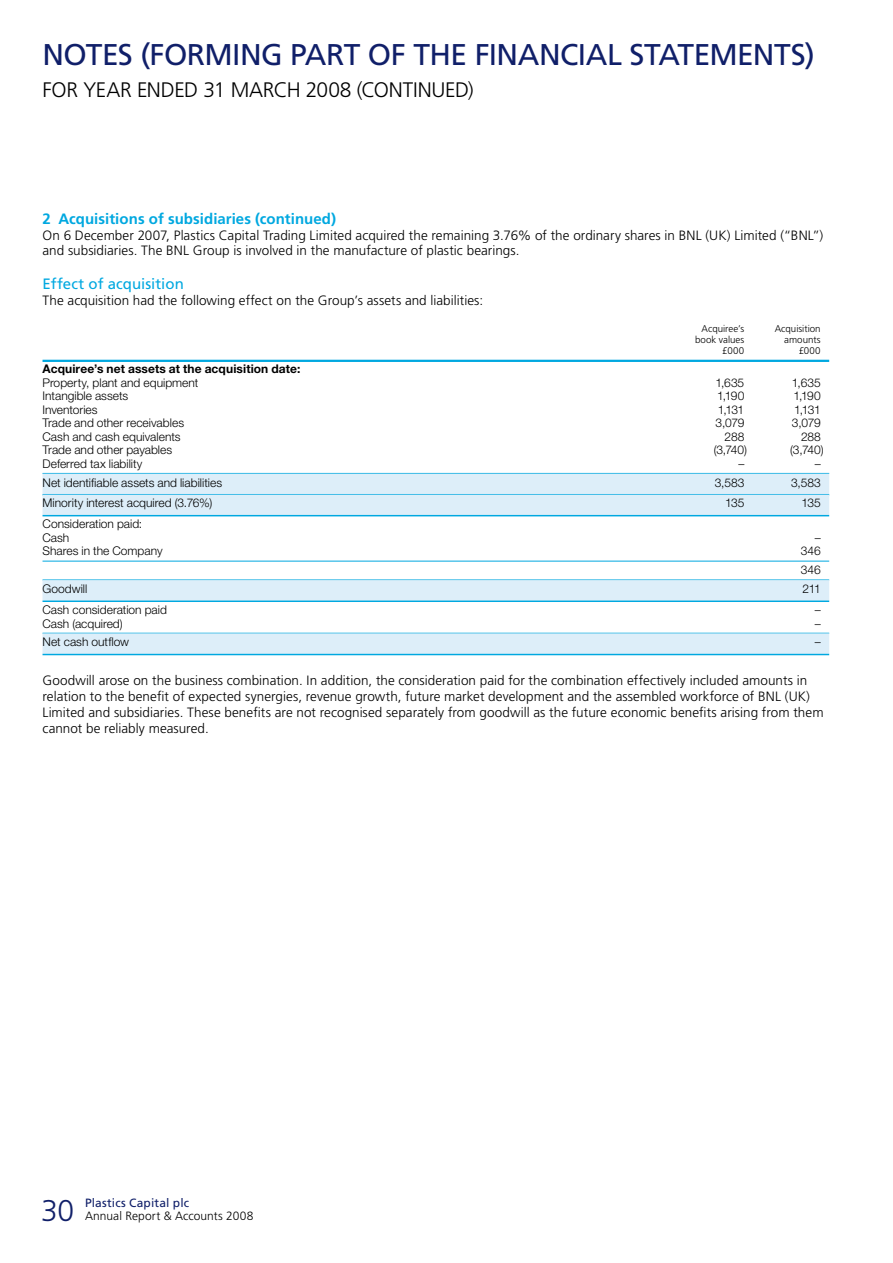
<style>
.page{position:relative;width:893px;height:1263px;background:#fff}
.page>*{position:absolute;margin:0;border:0;box-sizing:border-box;transform-origin:0 0}
.t1{font:30px "Frutiger LT Std";letter-spacing:-.02em;color:#101f69}
.t2{font:300 30px "Frutiger LT Std";color:#101f69}
.t3{font:300 21px "Frutiger LT Std";letter-spacing:-.01em;color:#000}
.t4{font:700 15px "Frutiger LT Std";color:#00a8e0}
.t5{font:15px "Frutiger LT Std";letter-spacing:.005em;color:#00a8e0}
.t6{font:300 13.5px/15.8px "Frutiger LT Std";letter-spacing:.005em;color:#000}
.t7{font:300 12px/13.5px "Helvetica Neue LT Std";color:#000}
.t8{font:700 12px "Helvetica Neue LT Std";letter-spacing:.01em;color:#000}
.t9{font:300 12px "Frutiger LT Std";letter-spacing:.005em;color:#000}
.t10{font:12px "Frutiger LT Std";letter-spacing:.015em;color:#101f69}
.t11{font:300 9.75px "Frutiger LT Std";color:#000}
</style>
<div class="page">
<hr style="left:43px;top:360px;width:786px;height:2px;background:#00a8e0">
<hr style="left:43px;top:473px;width:786px;height:1px;background:#00a8e0">
<div style="left:43px;top:474px;width:786px;height:20px;background:#ddeef9"></div>
<hr style="left:43px;top:494px;width:786px;height:1px;background:#00a8e0">
<div style="left:43px;top:495px;width:786px;height:20px;background:#ddeef9"></div>
<hr style="left:43px;top:515px;width:786px;height:1px;background:#00a8e0">
<hr style="left:43px;top:561px;width:786px;height:1px;background:#00a8e0">
<hr style="left:43px;top:579px;width:786px;height:1px;background:#00a8e0">
<div style="left:43px;top:580px;width:786px;height:20px;background:#ddeef9"></div>
<hr style="left:43px;top:600px;width:786px;height:2px;background:#00a8e0">
<div style="left:43px;top:633px;width:786px;height:21px;background:#ddeef9"></div>
<hr style="left:43px;top:654px;width:786px;height:1px;background:#00a8e0">
<h1 class="t1" style="left:43px;top:37px;width:774px">N OTES (FORMING PART OF THE FINANCIAL STATEMENTS)</h1>
<h2 class="t3" style="left:43px;top:77px;width:13px">for</h2>
<h2 class="t3" style="left:83px;top:77px;width:13px">year</h2>
<h2 class="t3" style="left:137px;top:77px;width:13px">ended</h2>
<h2 class="t3" style="left:203px;top:77px;width:60px">31 March</h2>
<h2 class="t3" style="left:306px;top:77px;width:69px">2008 (continued</h2>
<h2 class="t3" style="left:468px;top:77px;width:7px">)</h2>
<p class="t4" style="left:43px;top:210px;width:295px">2 Acquisitions of subsidiaries (continued)</p>
<p class="t6" style="left:43px;top:227px;width:782px">On 6 December 2007, Plastics Capital Trading Limited acquired the remaining 3.76% of the ordinary shares in BNL (UK) Limited (“BNL”) and subsidiaries. The BNL Group is involved in the manufacture of plastic bearings.</p>
<p class="t5" style="left:43px;top:275px;width:143px">EFFECT OF ACQUISITION</p>
<p class="t6" style="left:43px;top:293px;width:442px">The acquisition had the following effect on the Group’s assets and liabilities:</p>
<p class="t11" style="left:702px;top:323px;width:44px">Acquiree’s</p>
<p class="t11" style="left:775px;top:323px;width:47px">Acquisition</p>
<p class="t11" style="left:695px;top:334px;width:51px">book values</p>
<p class="t11" style="left:784px;top:334px;width:38px">amounts</p>
<p class="t11" style="left:722px;top:345px;width:23px">£000</p>
<p class="t11" style="left:799px;top:345px;width:23px">£000</p>
<p class="t8" style="left:43px;top:361px;width:259px">Acquiree’s net assets at the acquisition date:</p>
<p class="t7" style="left:43px;top:375px;width:157px">Property, plant and equipment</p>
<p class="t7" style="left:715px;top:375px;width:30px">1,635</p>
<p class="t7" style="left:792px;top:375px;width:30px">1,635</p>
<p class="t7" style="left:43px;top:389px;width:87px">Intangible assets</p>
<p class="t7" style="left:717px;top:389px;width:29px">1,190</p>
<p class="t7" style="left:793px;top:389px;width:29px">1,190</p>
<p class="t7" style="left:43px;top:402px;width:57px">Inventories</p>
<p class="t7" style="left:718px;top:402px;width:28px">1,131</p>
<p class="t7" style="left:794px;top:402px;width:28px">1,131</p>
<p class="t7" style="left:43px;top:416px;width:143px">Trade and other receivables</p>
<p class="t7" style="left:715px;top:416px;width:30px">3,079</p>
<p class="t7" style="left:792px;top:416px;width:30px">3,079</p>
<p class="t7" style="left:43px;top:429px;width:140px">Cash and cash equivalents</p>
<p class="t7" style="left:725px;top:429px;width:21px">288</p>
<p class="t7" style="left:801px;top:429px;width:21px">288</p>
<p class="t7" style="left:43px;top:443px;width:131px">Trade and other payables</p>
<p class="t7" style="left:714px;top:443px;width:35px">(3,740)</p>
<p class="t7" style="left:790px;top:443px;width:35px">(3,740)</p>
<p class="t7" style="left:43px;top:456px;width:101px">Deferred tax liability</p>
<p class="t7" style="left:738px;top:456px;width:7px">–</p>
<p class="t7" style="left:815px;top:456px;width:7px">–</p>
<p class="t7" style="left:43px;top:475px;width:181px">Net identifiable assets and liabilities</p>
<p class="t7" style="left:715px;top:475px;width:31px">3,583</p>
<p class="t7" style="left:791px;top:475px;width:31px">3,583</p>
<p class="t7" style="left:43px;top:496px;width:171px">Minority interest acquired (3.76%)</p>
<p class="t7" style="left:725px;top:496px;width:21px">135</p>
<p class="t7" style="left:801px;top:496px;width:21px">135</p>
<p class="t7" style="left:43px;top:517px;width:101px">Consideration paid:<br>Cash</p>
<p class="t7" style="left:815px;top:531px;width:7px">–</p>
<p class="t7" style="left:43px;top:544px;width:122px">Shares in the Company</p>
<p class="t7" style="left:801px;top:541px;width:21px;line-height:18.8px">346<br>346</p>
<p class="t7" style="left:43px;top:582px;width:46px">Goodwill</p>
<p class="t7" style="left:802px;top:582px;width:20px">211</p>
<p class="t7" style="left:43px;top:603px;width:126px">Cash consideration paid</p>
<p class="t7" style="left:815px;top:603px;width:7px">–</p>
<p class="t7" style="left:43px;top:616px;width:82px">Cash (acquired)</p>
<p class="t7" style="left:815px;top:616px;width:7px">–</p>
<p class="t7" style="left:43px;top:635px;width:88px">Net cash outflow</p>
<p class="t7" style="left:815px;top:635px;width:7px">–</p>
<p class="t6" style="left:43px;top:673px;width:782px">Goodwill arose on the business combination. In addition, the consideration paid for the combination effectively included amounts in relation to the benefit of expected synergies, revenue growth, future market development and the assembled workforce of BNL (UK)<br>Limited and subsidiaries. These benefits are not recognised separately from goodwill as the future economic benefits arising from them cannot be reliably measured.</p>
<h1 class="t2" style="left:41px;top:1193px;width:35px">30</h1>
<p class="t10" style="left:85px;top:1195px;width:106px">PLASTICS CAPITAL PLC</p>
<p class="t9" style="left:85px;top:1209px;width:170px">Annual Report &amp; Accounts 2008</p>
</div>
